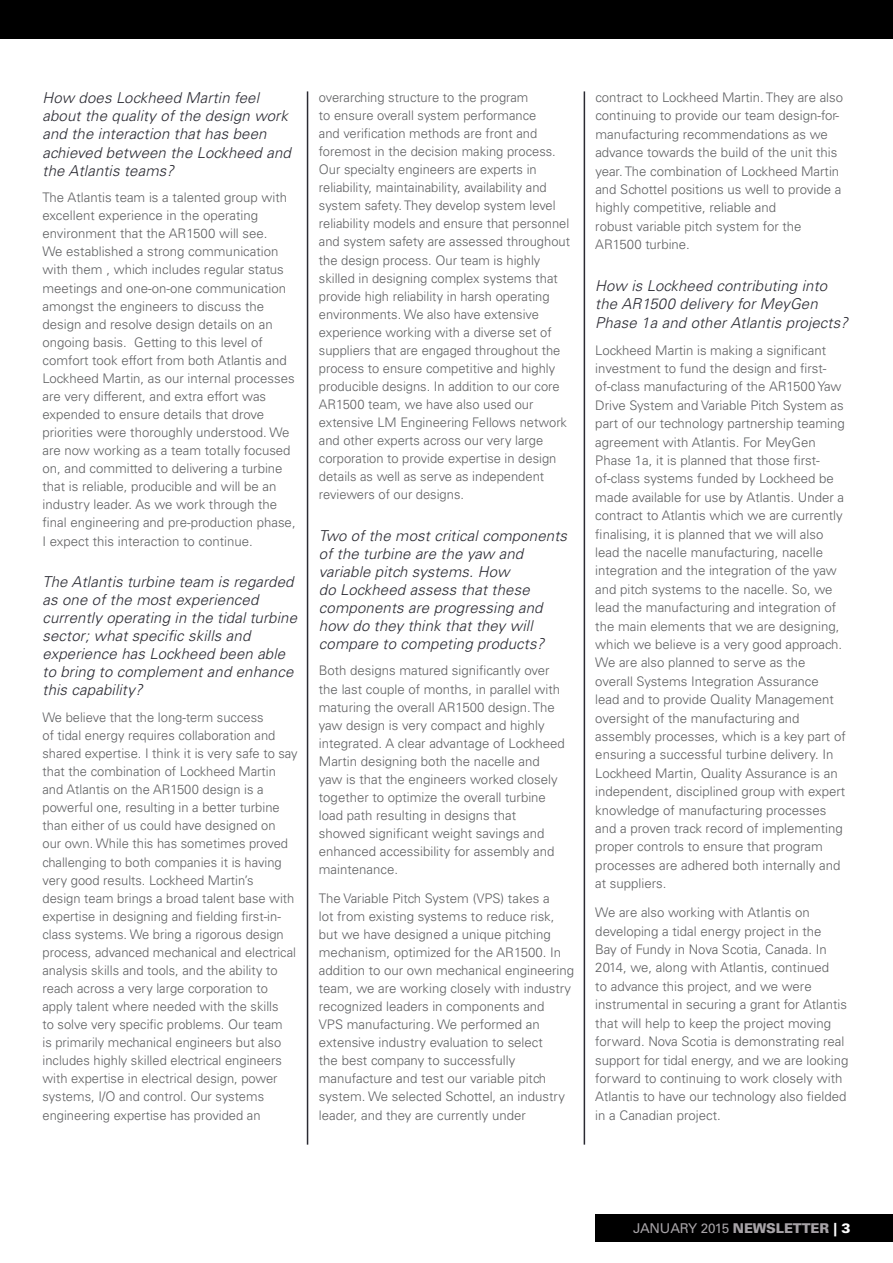
<style>
.page{position:relative;width:893px;height:1263px;background:#fff}
.page>*{position:absolute;margin:0;border:0;box-sizing:border-box;transform-origin:0 0}
.t1{font:italic 300 15px/18px "Univers";letter-spacing:.01em;color:#2a2a32}
.t2{font:13.5px "Univers";letter-spacing:-.01em;color:#a7a3a7}
.t3{font:300 13.2px/18px "Univers";color:#5f6062}
.s1{font-weight:900}
.s2{font-weight:900;color:#fff}
</style>
<div class="page">
<div style="left:0;top:0;width:893px;height:38px;background:#000"></div>
<div style="left:595px;top:1214px;width:298px;height:28px;background:#000"></div>
<hr style="left:307px;top:91px;width:1px;height:1053px;background:#2a2a32">
<hr style="left:584px;top:91px;width:1px;height:1053px;background:#2a2a32">
<p class="t1" style="left:43px;top:89px;width:250px">How does Lockheed Martin feel about the quality of the design work and the interaction that has been achieved between the Lockheed and the Atlantis teams?</p>
<p class="t3" style="left:43px;top:188px;width:255px">The Atlantis team is a talented group with excellent experience in the operating environment that the AR1500 will see.<br>We established a strong communication with them , which includes regular status meetings and one-on-one communication amongst the engineers to discuss the design and resolve design details on an ongoing basis. Getting to this level of comfort took effort from both Atlantis and Lockheed Martin, as our internal processes are very different, and extra effort was expended to ensure details that drove priorities were thoroughly understood. We are now working as a team totally focused on, and committed to delivering a turbine that is reliable, producible and will be an industry leader. As we work through the final engineering and pre-production phase, I expect this interaction to continue.</p>
<p class="t1" style="left:43px;top:573px;width:256px">The Atlantis turbine team is regarded as one of the most experienced currently operating in the tidal turbine sector; what specific skills and experience has Lockheed been able to bring to complement and enhance this capability?</p>
<p class="t3" style="left:43px;top:708px;width:257px">We believe that the long-term success<br>of tidal energy requires collaboration and shared expertise. I think it is very safe to say that the combination of Lockheed Martin and Atlantis on the AR1500 design is a powerful one, resulting in a better turbine than either of us could have designed on our own. While this has sometimes proved challenging to both companies it is having very good results. Lockheed Martin’s<br>design team brings a broad talent base with expertise in designing and fielding first-in&shy;class systems. We bring a rigorous design process, advanced mechanical and electrical analysis skills and tools, and the ability to reach across a very large corporation to apply talent where needed with the skills<br>to solve very specific problems. Our team<br>is primarily mechanical engineers but also includes highly skilled electrical engineers with expertise in electrical design, power systems, I/O and control. Our systems engineering expertise has provided an</p>
<p class="t3" style="left:319px;top:88px;width:253px">overarching structure to the program<br>to ensure overall system performance<br>and verification methods are front and foremost in the decision making process.<br>Our specialty engineers are experts in reliability, maintainability, availability and system safety. They develop system level reliability models and ensure that personnel and system safety are assessed throughout the design process. Our team is highly skilled in designing complex systems that provide high reliability in harsh operating environments. We also have extensive experience working with a diverse set of suppliers that are engaged throughout the process to ensure competitive and highly producible designs. In addition to our core AR1500 team, we have also used our extensive LM Engineering Fellows network and other experts across our very large corporation to provide expertise in design details as well as serve as independent reviewers of our designs.</p>
<p class="t1" style="left:319px;top:526px;width:250px">Two of the most critical components of the turbine are the yaw and variable pitch systems. How<br>do Lockheed assess that these components are progressing and how do they think that they will compare to competing products?</p>
<p class="t3" style="left:319px;top:662px;width:247px">Both designs matured significantly over the last couple of months, in parallel with maturing the overall AR1500 design. The yaw design is very compact and highly integrated. A clear advantage of Lockheed Martin designing both the nacelle and yaw is that the engineers worked closely together to optimize the overall turbine load path resulting in designs that showed significant weight savings and enhanced accessibility for assembly and maintenance.</p>
<p class="t3" style="left:319px;top:889px;width:257px">The Variable Pitch System (VPS) takes a<br>lot from existing systems to reduce risk, but we have designed a unique pitching mechanism, optimized for the AR1500. In addition to our own mechanical engineering team, we are working closely with industry recognized leaders in components and<br>VPS manufacturing. We performed an extensive industry evaluation to select<br>the best company to successfully manufacture and test our variable pitch system. We selected Schottel, an industry leader, and they are currently under</p>
<p class="t3" style="left:595px;top:88px;width:249px;line-height:18.5px">contract to Lockheed Martin. They are also continuing to provide our team design-for&shy;manufacturing recommendations as we advance towards the build of the unit this year. The combination of Lockheed Martin and Schottel positions us well to provide a highly competitive, reliable and<br>robust variable pitch system for the AR1500 turbine.</p>
<p class="t1" style="left:595px;top:276px;width:254px;line-height:18.5px">How is Lockheed contributing into the AR1500 delivery for MeyGen<br>Phase 1a and other Atlantis projects?</p>
<p class="t3" style="left:595px;top:341px;width:252px;line-height:18.5px">Lockheed Martin is making a significant investment to fund the design and first&shy;of-class manufacturing of the AR1500 Yaw Drive System and Variable Pitch System as part of our technology partnership teaming agreement with Atlantis. For MeyGen Phase 1a, it is planned that those first&shy;of-class systems funded by Lockheed be made available for use by Atlantis. Under a contract to Atlantis which we are currently finalising, it is planned that we will also lead the nacelle manufacturing, nacelle integration and the integration of the yaw and pitch systems to the nacelle. So, we lead the manufacturing and integration of the main elements that we are designing, which we believe is a very good approach.<br>We are also planned to serve as the overall Systems Integration Assurance lead and to provide Quality Management oversight of the manufacturing and assembly processes, which is a key part of ensuring a successful turbine delivery. In Lockheed Martin, Quality Assurance is an independent, disciplined group with expert knowledge of manufacturing processes and a proven track record of implementing proper controls to ensure that program processes are adhered both internally and at suppliers.</p>
<p class="t3" style="left:595px;top:903px;width:255px;line-height:18.5px">We are also working with Atlantis on developing a tidal energy project in the<br>Bay of Fundy in Nova Scotia, Canada. In 2014, we, along with Atlantis, continued<br>to advance this project, and we were instrumental in securing a grant for Atlantis that will help to keep the project moving forward. Nova Scotia is demonstrating real support for tidal energy, and we are looking forward to continuing to work closely with Atlantis to have our technology also fielded in a Canadian project.</p>
<p class="t2" style="left:633px;top:1220px;width:219px">JANUARY 2015 <span class="s1">NEWSLETTER</span> <span class="s2">| 3</span></p>
</div>
